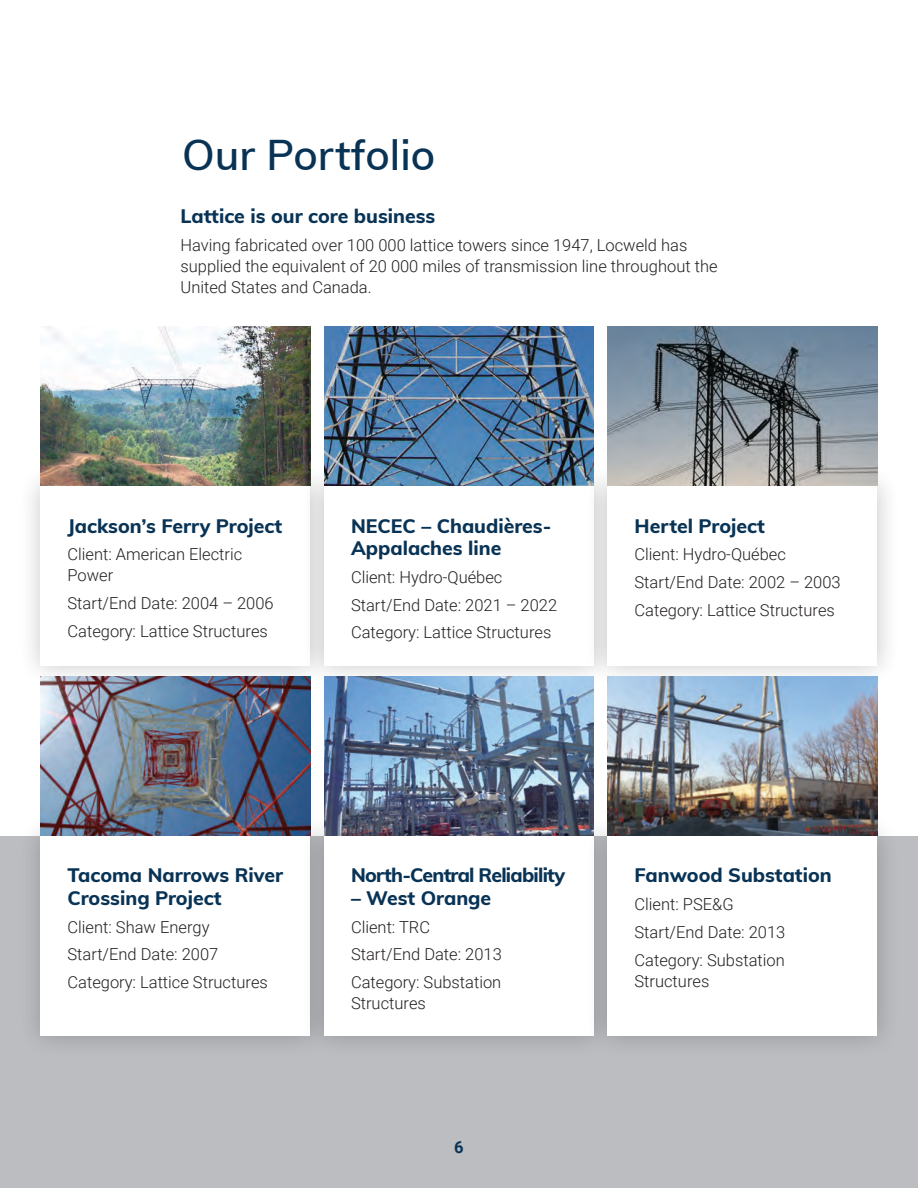
<style>
.page{position:relative;width:918px;height:1188px;background:#fff}
.page>*{position:absolute;margin:0;border:0;box-sizing:border-box;transform-origin:0 0}
.Section_Title{font:600 42px "Muli";color:#093355}
.Paragraph_Title{font:800 19.5px/22.5px "Muli";color:#093355}
.Paragraph_Title-2{font:800 19.5px "Muli";letter-spacing:-.04em;color:#093355}
.Text{font:300 16.5px/21px "Roboto";color:#231f20}
.Text-2{font:700 16.5px "Roboto";color:#093355}
</style>
<div class="page">
<hr style="left:917px;top:0;width:1px;height:1188px;background:#5c6771">
<div style="left:0;top:836px;width:918px;height:352px;background:#bbbdc1"></div>
<div style="left:18px;top:463px;width:315px;height:225px;background:#231f20;opacity:.25"></div>
<div style="left:40px;top:486px;width:270px;height:179px;background:#fff"></div>
<div style="left:18px;top:813px;width:315px;height:246px;background:#231f20;opacity:.25"></div>
<div style="left:40px;top:836px;width:270px;height:200px;background:#fff"></div>
<div style="left:301px;top:463px;width:316px;height:225px;background:#231f20;opacity:.25"></div>
<div style="left:324px;top:486px;width:270px;height:179px;background:#fff"></div>
<div style="left:301px;top:813px;width:316px;height:246px;background:#231f20;opacity:.25"></div>
<div style="left:324px;top:836px;width:270px;height:200px;background:#fff"></div>
<div style="left:585px;top:463px;width:315px;height:225px;background:#231f20;opacity:.25"></div>
<div style="left:608px;top:486px;width:270px;height:179px;background:#fff"></div>
<div style="left:585px;top:813px;width:315px;height:246px;background:#231f20;opacity:.25"></div>
<div style="left:608px;top:836px;width:270px;height:200px;background:#fff"></div>
<img style="left:40px;top:327px;width:270px;height:159px">
<img style="left:40px;top:677px;width:270px;height:159px">
<img style="left:324px;top:327px;width:270px;height:159px">
<img style="left:324px;top:677px;width:270px;height:159px">
<img style="left:608px;top:327px;width:270px;height:159px">
<img style="left:608px;top:677px;width:270px;height:159px">
<p class="Section_Title" style="left:182px;top:124px;width:254px">Our Portfolio</p>
<p class="Paragraph_Title" style="left:181px;top:204px;width:256px">Lattice is our core business</p>
<p class="Text" style="left:181px;top:234px;width:539px">Having fabricated over 100 000 lattice towers since 1947, Locweld has supplied the equivalent of 20 000 miles of transmission line throughout the<br>United States and Canada.</p>
<p class="Paragraph_Title" style="left:68px;top:513px;width:216px">Jackson’s Ferry Project</p>
<p class="Text" style="left:68px;top:543px;width:176px">Client: American Electric<br>Power</p>
<p class="Text" style="left:68px;top:592px;width:208px">Start/End Date: 2004 – 2006</p>
<p class="Text" style="left:68px;top:620px;width:202px">Category: Lattice Structures</p>
<p class="Paragraph_Title" style="left:351px;top:513px;width:202px">NECEC – Chaudières-<br>Appalaches line</p>
<p class="Text" style="left:351px;top:566px;width:153px">Client: Hydro-Québec</p>
<p class="Text" style="left:351px;top:594px;width:208px">Start/End Date: 2021 – 2022</p>
<p class="Text" style="left:351px;top:621px;width:202px">Category: Lattice Structures</p>
<p class="Paragraph_Title" style="left:634px;top:513px;width:132px">Hertel Project</p>
<p class="Text" style="left:634px;top:543px;width:153px">Client: Hydro-Québec</p>
<p class="Text" style="left:634px;top:571px;width:208px">Start/End Date: 2002 – 2003</p>
<p class="Text" style="left:634px;top:599px;width:202px">Category: Lattice Structures</p>
<p class="Paragraph_Title" style="left:68px;top:863px;width:217px">Tacoma Narrows River<br>Crossing Project</p>
<p class="Text" style="left:68px;top:916px;width:144px">Client: Shaw Energy</p>
<p class="Text" style="left:68px;top:943px;width:152px">Start/End Date: 2007</p>
<p class="Text" style="left:68px;top:971px;width:202px">Category: Lattice Structures</p>
<p class="Paragraph_Title-2" style="left:351px;top:861px;width:216px">North-Central Reliability</p>
<p class="Paragraph_Title" style="left:351px;top:886px;width:142px">– West Orange</p>
<p class="Text" style="left:351px;top:916px;width:81px">Client: TRC</p>
<p class="Text" style="left:351px;top:943px;width:152px">Start/End Date: 2013</p>
<p class="Text" style="left:351px;top:971px;width:152px">Category: Substation<br>Structures</p>
<p class="Text-2" style="left:454px;top:1136px;width:11px">6</p>
<p class="Paragraph_Title" style="left:634px;top:863px;width:199px">Fanwood Substation</p>
<p class="Text" style="left:634px;top:893px;width:101px">Client: PSE&amp;G</p>
<p class="Text" style="left:634px;top:921px;width:152px">Start/End Date: 2013</p>
<p class="Text" style="left:634px;top:949px;width:152px">Category: Substation<br>Structures</p>
</div>
